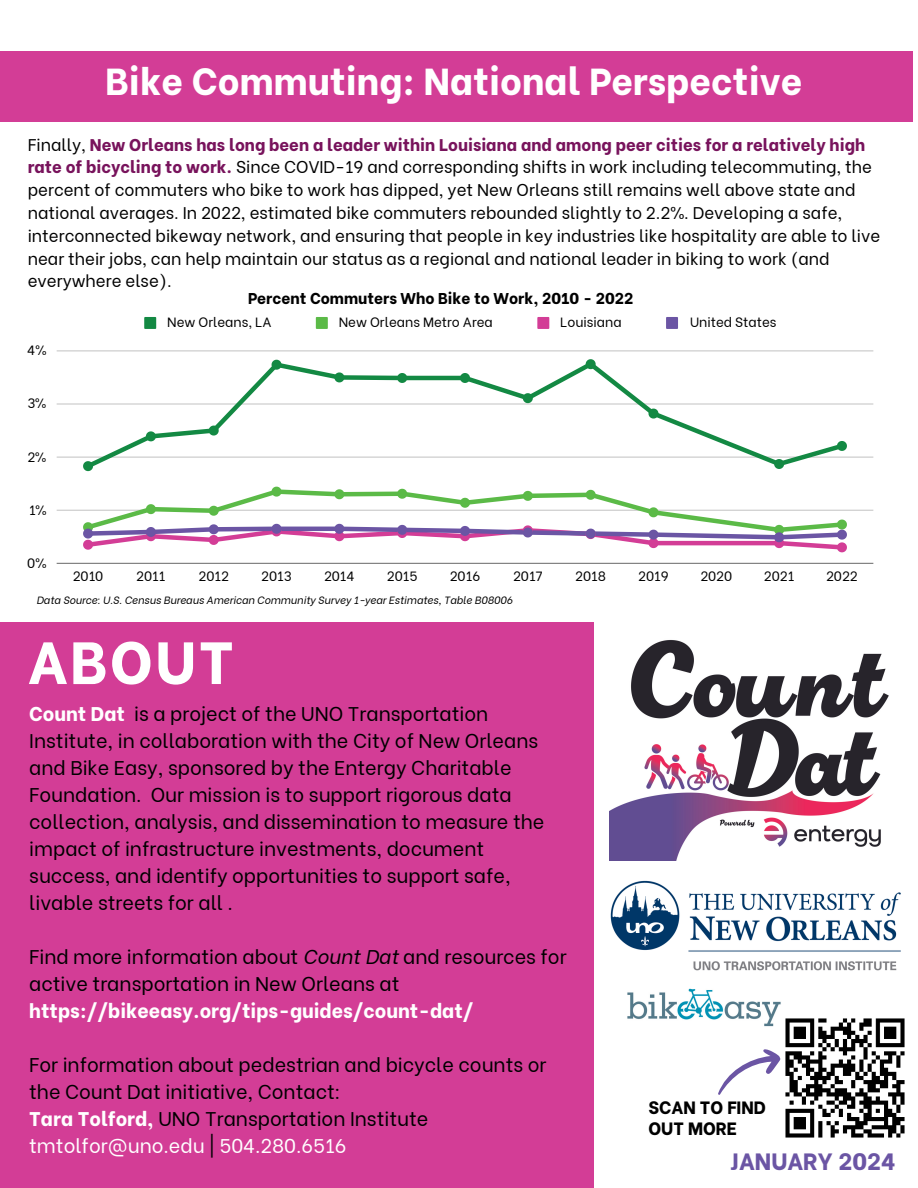
<style>
.page{position:relative;width:918px;height:1188px;background:#fff}
.page>*{position:absolute;margin:0;border:0;box-sizing:border-box;transform-origin:0 0}
.t1{font:800 59.55px "Be Vietnam";letter-spacing:.04em;color:#fff}
.t2{font:800 37.5px "Be Vietnam";color:#fff}
.t3{font:800 23.55px "Be Vietnam";color:#6b55a4}
.t4{font:19.8px/27px "Be Vietnam";color:#000}
.t5{font:19.8px "Be Vietnam";color:#fff}
.t6{font:800 17.85px/21.3px "Be Vietnam";color:#000}
.t7{font:16.95px/22.8px "Be Vietnam";color:#000}
.t8{font:800 15.6px "Be Vietnam";color:#000}
.t9{font:13.35px "Be Vietnam";color:#000}
.t10{font:italic 10.5px "Be Vietnam";color:#000}
.s1{font-weight:800;color:#78135c}
.s2{font-weight:800;color:#fff}
.s3{font-style:italic}
.s4{color:#000}
</style>
<div class="page">
<div style="left:0;top:622px;width:594px;height:566px;background:#d33d96"></div>
<img style="left:610px;top:880px;width:291px;height:91px">
<div style="left:0;top:51px;width:913px;height:71px;background:#d33d96"></div>
<img style="left:609px;top:640px;width:280px;height:221px">
<img style="left:785px;top:1018px;width:119px;height:120px">
<img style="left:627px;top:988px;width:154px;height:39px">
<svg style="left:718px;top:1049px;width:63px;height:46px"></svg>
<svg style="left:144px;top:317px;width:12px;height:12px"></svg>
<svg style="left:316px;top:317px;width:12px;height:12px"></svg>
<svg style="left:537px;top:317px;width:12px;height:12px"></svg>
<svg style="left:666px;top:317px;width:12px;height:12px"></svg>
<hr style="left:57px;top:510px;width:816px;height:1px;background:#000">
<hr style="left:57px;top:457px;width:816px;height:1px;background:#000">
<hr style="left:57px;top:404px;width:816px;height:1px;background:#000">
<hr style="left:57px;top:350px;width:816px;height:1px;background:#000">
<hr style="left:57px;top:563px;width:816px;height:1px;background:#000">
<hr style="left:402px;top:376px;width:63px;height:4px;background:#138943">
<svg style="left:82px;top:359px;width:325px;height:113px"></svg>
<svg style="left:459px;top:359px;width:389px;height:110px"></svg>
<svg style="left:83px;top:486px;width:764px;height:66px"></svg>
<h6 class="t2" style="left:106px;top:50px;width:698px">Bike Commuting: National Perspective</h6>
<p class="t7" style="left:28px;top:131px;width:854px">Finally, <span class="s1">New Orleans has long been a leader within Louisiana and among peer cities for a relatively high rate of bicycling to work.</span> Since COVID-19 and corresponding shifts in work including telecommuting, the percent of commuters who bike to work has dipped, yet New Orleans still remains well above state and national averages. In 2022, estimated bike commuters rebounded slightly to 2.2%. Developing a safe, interconnected bikeway network, and ensuring that people in key industries like hospitality are able to live near their jobs, can help maintain our status as a regional and national leader in biking to work (and everywhere else).</p>
<p class="t9" style="left:167px;top:311px;width:106px">New Orleans, LA</p>
<p class="t9" style="left:339px;top:311px;width:156px">New Orleans Metro Area</p>
<p class="t9" style="left:560px;top:311px;width:63px">Louisiana</p>
<p class="t9" style="left:690px;top:311px;width:88px">United States</p>
<h3 class="t8" style="left:248px;top:286px;width:387px">Percent Commuters Who Bike to Work, 2010 - 2022</h3>
<p class="t9" style="left:27px;top:339px;width:21px">4%</p>
<p class="t9" style="left:27px;top:393px;width:20px">3%</p>
<p class="t9" style="left:27px;top:446px;width:20px">2%</p>
<p class="t9" style="left:29px;top:499px;width:19px">1%</p>
<p class="t9" style="left:27px;top:552px;width:21px">0%</p>
<p class="t9" style="left:73px;top:565px;width:32px">2010</p>
<p class="t9" style="left:136px;top:565px;width:31px">2011</p>
<p class="t9" style="left:199px;top:565px;width:32px">2012</p>
<p class="t9" style="left:261px;top:565px;width:32px">2013</p>
<p class="t9" style="left:324px;top:565px;width:32px">2014</p>
<p class="t9" style="left:387px;top:565px;width:32px">2015</p>
<p class="t9" style="left:450px;top:565px;width:32px">2016</p>
<p class="t9" style="left:513px;top:565px;width:31px">2017</p>
<p class="t9" style="left:575px;top:565px;width:32px">2018</p>
<p class="t9" style="left:638px;top:565px;width:32px">2019</p>
<p class="t9" style="left:700px;top:565px;width:33px">2020</p>
<p class="t9" style="left:764px;top:565px;width:32px">2021</p>
<p class="t9" style="left:826px;top:565px;width:33px">2022</p>
<h2 class="t10" style="left:36px;top:591px;width:478px">Data Source: U.S. Census Bureaus American Community Survey 1-year Estimates, Table B08006</h2>
<h4 class="t1" style="left:28px;top:613px;width:208px">ABOUT</h4>
<p class="t4" style="left:29px;top:698px;width:517px"><span class="s2">Count Dat</span> is a project of the UNO Transportation Institute, in collaboration with the City of New Orleans and Bike Easy, sponsored by the Entergy Charitable Foundation. Our mission is to support rigorous data collection, analysis, and dissemination to measure the impact of infrastructure investments, document success, and identify opportunities to support safe, livable streets for all .</p>
<h1 class="t4" style="left:29px;top:941px;width:539px">Find more information about <span class="s3">Count Dat</span> and resources for active transportation in New Orleans at <span class="s2">https://bikeeasy.org/tips-guides/count-dat/</span></h1>
<h1 class="t4" style="left:29px;top:1050px;width:519px">For information about pedestrian and bicycle counts or the Count Dat initiative, Contact:<br><span class="s2">Tara Tolford,</span> UNO Transportation Institute</h1>
<h4 class="t5" style="left:29px;top:1130px;width:319px">tmtolfor@uno.edu <span class="s4">|</span> 504.280.6516</h4>
<p class="t6" style="left:648px;top:1095px;width:119px">SCAN TO FIND<br>OUT MORE</p>
<p class="t3" style="left:730px;top:1141px;width:167px">JANUARY 2024</p>
</div>
